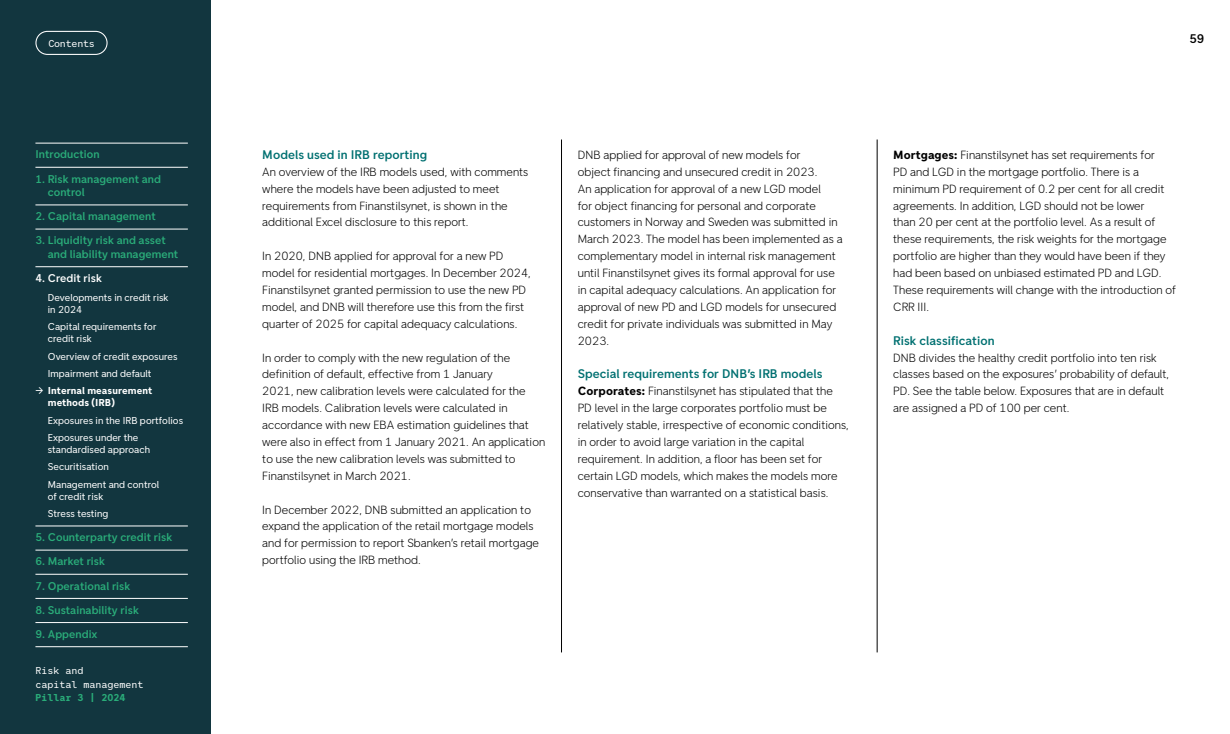
<style>
.page{position:relative;width:1230px;height:734px;background:#fff}
.page>*{position:absolute;margin:0;border:0;box-sizing:border-box;transform-origin:0 0}
.Tittel_3_sjøgrønn_-_H3{font:500 12.5px "DNB";letter-spacing:.005em;color:#007071}
.t1{font:500 12.5px "DNB Mono";color:#000}
.Brødtekst{font:300 11.88px/16.9px "DNB";letter-spacing:.005em;color:#000}
.t2{font:500 11.25px/13.5px "DNB";letter-spacing:.005em;color:#2aac79}
.t3{font:500 11.25px "DNB";letter-spacing:.005em;color:#fff}
.t4{font:10px/17.4px "DNB";letter-spacing:.005em;color:#fff}
.t5{font:700 10px/12px "DNB";letter-spacing:.005em;color:#fff}
.t6{font:10px/13.8px "DNB Mono";color:#fff}
.t7{font:700 10px "DNB Mono";color:#2aac79}
.t8{font:10px "DNB Mono";letter-spacing:-.02em;color:#fff}
.s1{font-weight:400}
.s2{font-weight:700}
</style>
<div class="page">
<hr style="left:561px;top:139px;width:1px;height:513px;background:#000">
<hr style="left:877px;top:139px;width:1px;height:513px;background:#000">
<div style="left:0;top:0;width:211px;height:733px;background:#12363f"></div>
<hr style="left:35px;top:143px;width:153px;height:1px;background:#fff">
<hr style="left:35px;top:167px;width:153px;height:1px;background:#fff">
<hr style="left:35px;top:205px;width:153px;height:1px;background:#fff">
<hr style="left:35px;top:229px;width:153px;height:1px;background:#fff">
<hr style="left:35px;top:266px;width:153px;height:1px;background:#fff">
<hr style="left:35px;top:525px;width:153px;height:1px;background:#fff">
<hr style="left:35px;top:550px;width:153px;height:1px;background:#fff">
<hr style="left:35px;top:574px;width:153px;height:1px;background:#fff">
<hr style="left:35px;top:598px;width:153px;height:1px;background:#fff">
<hr style="left:35px;top:622px;width:153px;height:1px;background:#fff">
<hr style="left:35px;top:646px;width:153px;height:1px;background:#fff">
<div style="left:35px;top:31px;width:73px;height:24px;border:1px solid #fff;border-radius:12px"></div>
<p class="t8" style="left:48px;top:37px;width:48px">Contents</p>
<p class="t2" style="left:35px;top:148px;width:66px">Introduction</p>
<p class="t2" style="left:48px;top:172px;width:115px;text-indent:-12px">1. Risk management and control</p>
<p class="t2" style="left:35px;top:209px;width:122px">2. Capital management</p>
<p class="t2" style="left:48px;top:234px;width:132px;text-indent:-12px">3. Liquidity risk and asset and liability management</p>
<p class="t3" style="left:35px;top:271px;width:68px">4. Credit risk</p>
<p class="t4" style="left:48px;top:291px;width:122px;line-height:12px">Developments in credit risk in 2024</p>
<p class="t4" style="left:48px;top:321px;width:110px;line-height:12px">Capital requirements for credit risk</p>
<p class="t4" style="left:48px;top:347px;width:131px">Overview of credit exposures<br>Impairment and default</p>
<p class="t5" style="left:48px;top:385px;width:106px;text-indent:-12px"><span class="s1">→</span> Internal measurement methods (IRB)</p>
<p class="t4" style="left:48px;top:411px;width:137px">Exposures in the IRB portfolios<br>Exposures under the</p>
<p class="t4" style="left:48px;top:441px;width:113px">standardised approach<br>Securitisation<br>Management and control</p>
<p class="t4" style="left:48px;top:487px;width:62px">of credit risk<br>Stress testing</p>
<p class="t2" style="left:35px;top:530px;width:138px">5. Counterparty credit risk</p>
<p class="t2" style="left:35px;top:554px;width:71px">6. Market risk</p>
<p class="t2" style="left:35px;top:579px;width:96px">7. Operational risk</p>
<p class="t2" style="left:35px;top:603px;width:105px">8. Sustainability risk</p>
<p class="t2" style="left:35px;top:627px;width:64px">9. Appendix</p>
<p class="t6" style="left:35px;top:663px;width:110px">Risk and<br>capital management</p>
<p class="t7" style="left:35px;top:692px;width:91px">Pillar 3 | 2024</p>
<h3 class="Tittel_3_sjøgrønn_-_H3" style="left:262px;top:147px;width:166px">Models used in IRB reporting</h3>
<p class="Brødtekst" style="left:262px;top:163px;width:267px">An overview of the IRB models used, with comments where the models have been adjusted to meet requirements from Finanstilsynet, is shown in the additional Excel disclosure to this report.</p>
<p class="Brødtekst" style="left:262px;top:248px;width:270px">In 2020, DNB applied for approval for a new PD model for residential mortgages. In December 2024, Finanstilsynet granted permission to use the new PD model, and DNB will therefore use this from the first quarter of 2025 for capital adequacy calculations.</p>
<p class="Brødtekst" style="left:262px;top:349px;width:284px">In order to comply with the new regulation of the definition of default, effective from 1 January<br>2021, new calibration levels were calculated for the IRB models. Calibration levels were calculated in accordance with new EBA estimation guidelines that were also in effect from 1 January 2021. An application to use the new calibration levels was submitted to Finanstilsynet in March 2021.</p>
<p class="Brødtekst" style="left:262px;top:501px;width:278px">In December 2022, DNB submitted an application to expand the application of the retail mortgage models and for permission to report Sbanken’s retail mortgage portfolio using the IRB method.</p>
<p class="Brødtekst" style="left:578px;top:146px;width:266px">DNB applied for approval of new models for<br>object financing and unsecured credit in 2023.<br>An application for approval of a new LGD model<br>for object financing for personal and corporate customers in Norway and Sweden was submitted in March 2023. The model has been implemented as a complementary model in internal risk management until Finanstilsynet gives its formal approval for use in capital adequacy calculations. An application for approval of new PD and LGD models for unsecured credit for private individuals was submitted in May 2023.</p>
<h3 class="Tittel_3_sjøgrønn_-_H3" style="left:578px;top:366px;width:246px">Special requirements for DNB’s IRB models</h3>
<p class="Brødtekst" style="left:578px;top:383px;width:272px"><span class="s2">Corporates:</span> Finanstilsynet has stipulated that the PD level in the large corporates portfolio must be relatively stable, irrespective of economic conditions, in order to avoid large variation in the capital requirement. In addition, a floor has been set for certain LGD models, which makes the models more conservative than warranted on a statistical basis.</p>
<p class="t1" style="left:1189px;top:31px;width:16px">59</p>
<p class="Brødtekst" style="left:893px;top:146px;width:284px"><span class="s2">Mortgages:</span> Finanstilsynet has set requirements for<br>PD and LGD in the mortgage portfolio. There is a minimum PD requirement of 0.2 per cent for all credit agreements. In addition, LGD should not be lower<br>than 20 per cent at the portfolio level. As a result of these requirements, the risk weights for the mortgage portfolio are higher than they would have been if they had been based on unbiased estimated PD and LGD.<br>These requirements will change with the introduction of CRR III.</p>
<h3 class="Tittel_3_sjøgrønn_-_H3" style="left:893px;top:333px;width:103px">Risk classification</h3>
<p class="Brødtekst" style="left:893px;top:349px;width:277px">DNB divides the healthy credit portfolio into ten risk classes based on the exposures’ probability of default, PD. See the table below. Exposures that are in default are assigned a PD of 100 per cent.</p>
</div>
